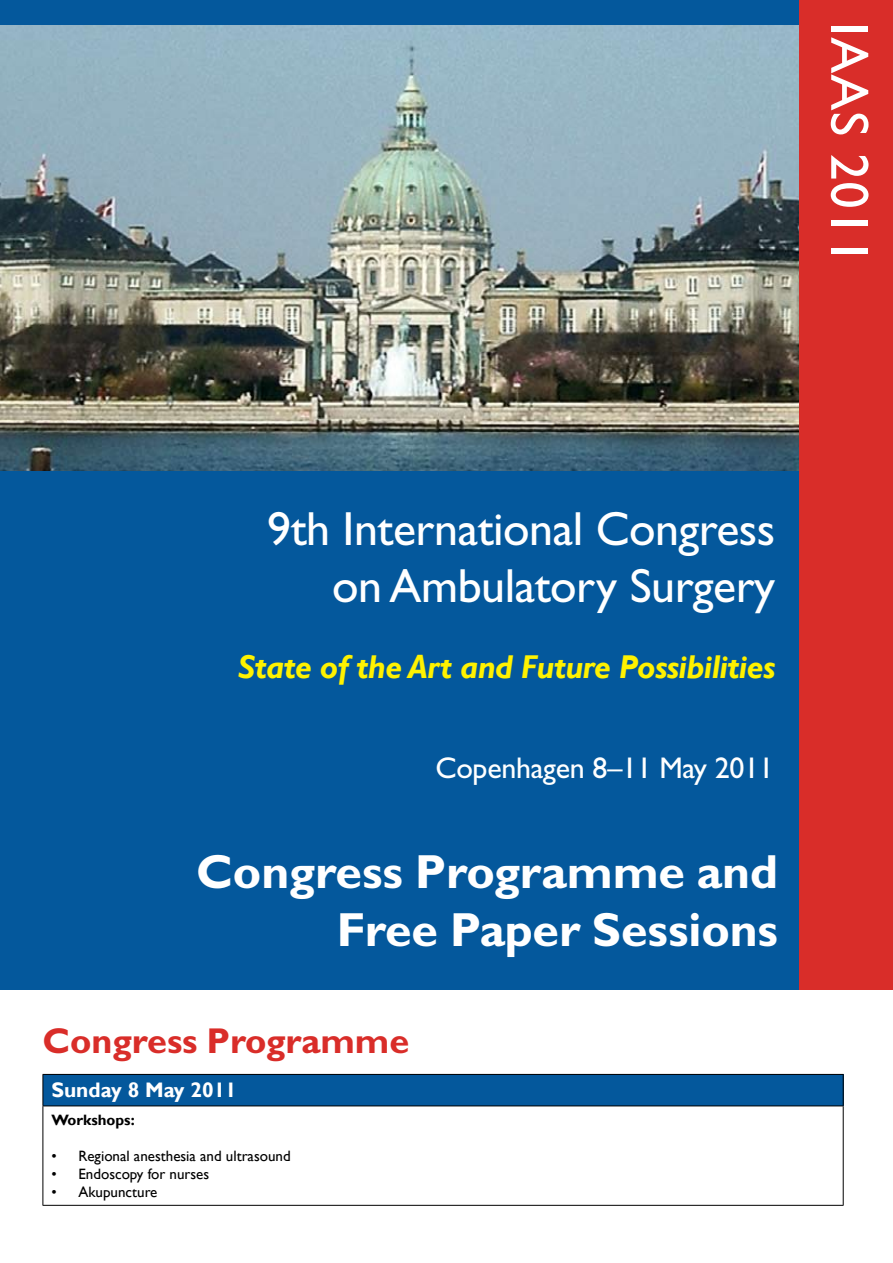
<style>
.page{position:relative;width:893px;height:1263px;background:#fff}
.page>*{position:absolute;margin:0;border:0;box-sizing:border-box;transform-origin:0 0}
.t1{font:54px "Gill Sans";letter-spacing:.02em;color:#fff}
.t2{font:48px/57px "Gill Sans";letter-spacing:-.01em;color:#fff;text-align:right}
.t3{font:700 48px/58.5px "Gill Sans";color:#fff;text-align:right}
.t4{font:700 36px "Gill Sans";color:#d92d29}
.t5{font:italic 700 33px "Gill Sans";letter-spacing:-.02em;color:#fff200}
.t6{font:30px "Gill Sans";letter-spacing:-.01em;color:#fff}
.t7{font:700 21px "Gill Sans";color:#fff}
.t8{font:15px "Gill Sans";color:#000}
.t9{font:700 15px "Gill Sans";color:#000}
.s1{font-style:inherit}
</style>
<div class="page">
<div style="left:0;top:0;width:806px;height:989px;background:#04589c"></div>
<img style="left:0;top:26px;width:799px;height:445px">
<div style="left:799px;top:0;width:94px;height:989px;background:#d92d29"></div>
<div style="left:43px;top:1074px;width:800px;height:32px;background:#04589c"></div>
<hr style="left:43px;top:1074px;width:801px;height:1px;background:#000">
<hr style="left:43px;top:1075px;width:1px;height:30px;background:#000">
<hr style="left:843px;top:1075px;width:1px;height:30px;background:#000">
<hr style="left:43px;top:1105px;width:801px;height:1px;background:#000">
<hr style="left:43px;top:1106px;width:1px;height:99px;background:#000">
<hr style="left:843px;top:1106px;width:1px;height:99px;background:#000">
<hr style="left:43px;top:1205px;width:801px;height:1px;background:#000">
<h1 class="t1" style="left:880px;top:23px;width:243px;rotate:90deg">IAAS 2011</h1>
<h2 class="t2" style="left:267px;top:500px;width:510px">9th International Congress on Ambulatory Surger<span class="s1">y</span></h2>
<h3 class="t5" style="left:238px;top:647px;width:539px">State of the Art and Future Possibilities</h3>
<h3 class="t6" style="left:435px;top:751px;width:340px">Copenhagen 8–11 May 2011</h3>
<h2 class="t3" style="left:196px;top:842px;width:584px">Congress Programme and<br>Free Paper Sessions</h2>
<h3 class="t4" style="left:43px;top:1020px;width:368px">Congress Programme</h3>
<h3 class="t7" style="left:51px;top:1078px;width:187px">Sunday 8 May 2011</h3>
<p class="t9" style="left:51px;top:1111px;width:85px">Workshops:</p>
<p class="t8" style="left:51px;top:1147px;width:241px">• Regional anesthesia and ultrasound</p>
<p class="t8" style="left:51px;top:1165px;width:159px">• Endoscopy for nurses</p>
<p class="t8" style="left:51px;top:1183px;width:108px">• Akupuncture</p>
</div>
